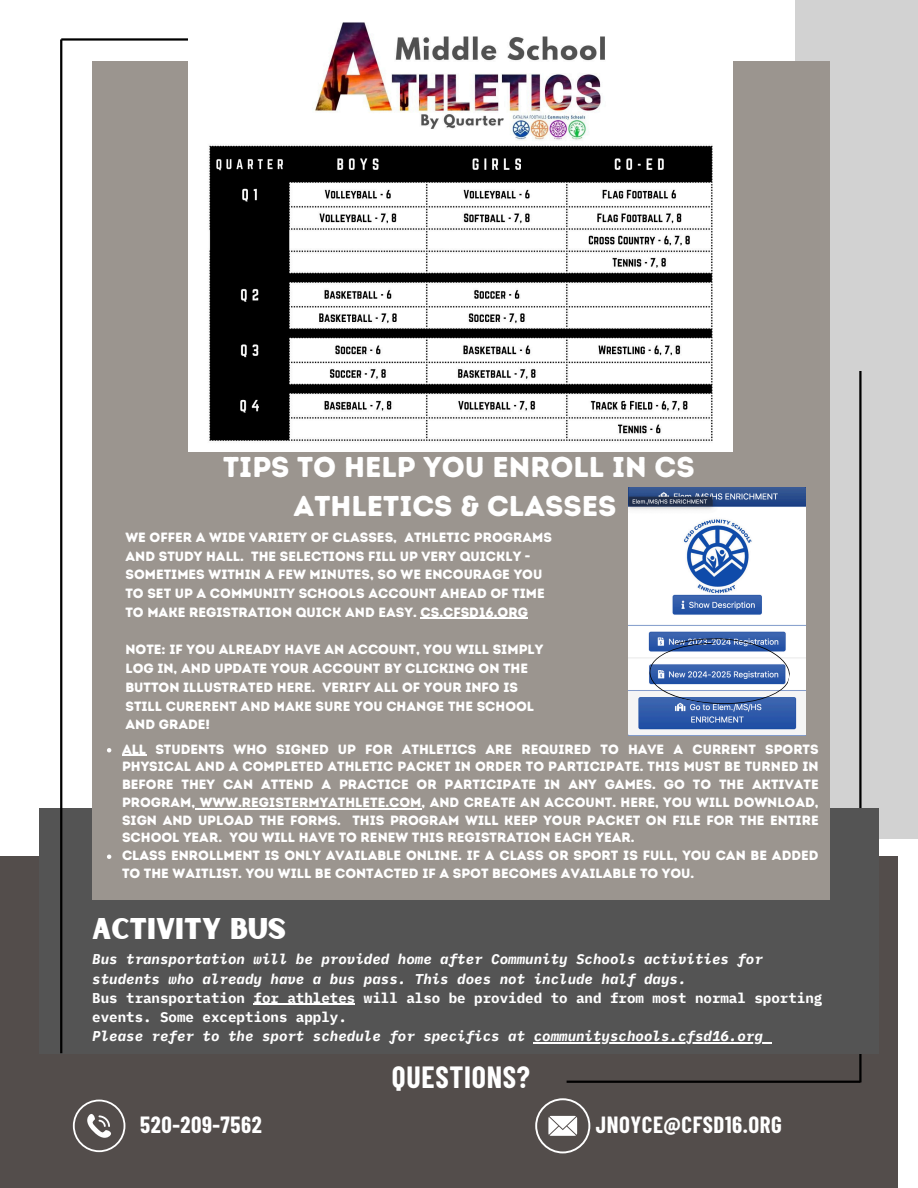
<style>
.page{position:relative;width:918px;height:1188px;background:#fff}
.page>*{position:absolute;margin:0;border:0;box-sizing:border-box;transform-origin:0 0}
.t1{font:700 30px "Barlow Condensed";letter-spacing:.025em;color:#fff}
.t2{font:28.65px/39.3px "Intro Rust Base";color:#fff;text-align:center}
.t3{font:28.65px "Sunborn Sans One";color:#fff}
.t4{font:700 22.95px "Barlow Condensed";letter-spacing:.025em;color:#fff}
.t5{font:italic 700 14.1px/19.2px "IBM Plex Mono";color:#fff}
.t6{font:13.5px/18.8px "Intro Rust Base";color:#fff}
.s1{font-style:normal}
</style>
<div class="page">
<div style="left:0;top:856px;width:898px;height:332px;background:#534d4b"></div>
<div style="left:795px;top:0;width:123px;height:838px;background:#d2d2d2"></div>
<hr style="left:859px;top:371px;width:3px;height:711px;background:#000">
<div style="left:39px;top:808px;width:840px;height:245px;background:#545454"></div>
<hr style="left:60px;top:39px;width:2px;height:1014px;background:#000">
<div style="left:92px;top:61px;width:737px;height:838px;background:#9b958f"></div>
<svg style="left:107px;top:748px;width:4px;height:4px"></svg>
<svg style="left:122px;top:755px;width:24px;height:1px"></svg>
<hr style="left:195px;top:808px;width:227px;height:1px;background:#fff">
<svg style="left:107px;top:855px;width:4px;height:4px"></svg>
<hr style="left:61px;top:38px;width:294px;height:3px;background:#000">
<img style="left:188px;top:22px;width:545px;height:429px">
<svg style="left:73px;top:1100px;width:52px;height:52px"></svg>
<svg style="left:535px;top:1098px;width:55px;height:55px"></svg>
<hr style="left:567px;top:1081px;width:293px;height:2px;background:#000">
<img style="left:629px;top:488px;width:176px;height:247px">
<hr style="left:254px;top:1004px;width:101px;height:1px;background:#fff">
<hr style="left:534px;top:1042px;width:229px;height:1px;background:#fff">
<hr style="left:421px;top:618px;width:107px;height:1px;background:#fff">
<svg style="left:645px;top:624px;width:150px;height:95px"></svg>
<p class="t2" style="left:223px;top:447px;width:473px">TIPS TO HELP YOU ENROLL IN CS<br>ATHLETICS &amp; CLASSES</p>
<h2 class="t6" style="left:125px;top:528px;width:428px">WE OFFER A WIDE VARIETY OF CLASSES, ATHLETIC PROGRAMS AND STUDY HALL. THE SELECTIONS FILL UP VERY QUICKLY - SOMETIMES WITHIN A FEW MINUTES, SO WE ENCOURAGE YOU TO SET UP A COMMUNITY SCHOOLS ACCOUNT AHEAD OF TIME TO MAKE REGISTRATION QUICK AND EASY. CS.CFSD16.ORG</h2>
<h4 class="t6" style="left:125px;top:640px;width:419px">NOTE: IF YOU ALREADY HAVE AN ACCOUNT, YOU WILL SIMPLY LOG IN, AND UPDATE YOUR ACCOUNT BY CLICKING ON THE BUTTON ILLUSTRATED HERE. VERIFY ALL OF YOUR INFO IS STILL CURERENT AND MAKE SURE YOU CHANGE THE SCHOOL AND GRADE!</h4>
<p class="t6" style="left:122px;top:740px;width:698px;line-height:17.7px;text-align:justify">ALL STUDENTS WHO SIGNED UP FOR ATHLETICS ARE REQUIRED TO HAVE A CURRENT SPORTS PHYSICAL AND A COMPLETED ATHLETIC PACKET IN ORDER TO PARTICIPATE. THIS MUST BE TURNED IN BEFORE THEY CAN ATTEND A PRACTICE OR PARTICIPATE IN ANY GAMES. GO TO THE AKTIVATE PROGRAM, WWW.REGISTERMYATHLETE.COM, AND CREATE AN ACCOUNT. HERE, YOU WILL DOWNLOAD, SIGN AND UPLOAD THE FORMS. THIS PROGRAM WILL KEEP YOUR PACKET ON FILE FOR THE ENTIRE SCHOOL YEAR. YOU WILL HAVE TO RENEW THIS REGISTRATION EACH YEAR.</p>
<h2 class="t6" style="left:122px;top:847px;width:698px;line-height:17.7px">CLASS ENROLLMENT IS ONLY AVAILABLE ONLINE. IF A CLASS OR SPORT IS FULL, YOU CAN BE ADDED<br>TO THE WAITLIST. YOU WILL BE CONTACTED IF A SPOT BECOMES AVAILABLE TO YOU.</h2>
<p class="t3" style="left:92px;top:910px;width:195px">ACTIVITY BUS</p>
<p class="t5" style="left:92px;top:950px;width:732px">Bus transportation will be provided home after Community Schools activities for students who already have a bus pass. This does not include half days.<br><span class="s1">Bus transportation for athletes will also be provided to and from most normal sporting events. Some exceptions apply.<br></span>Please refer to the sport schedule for specifics at</p>
<p class="t5" style="left:534px;top:1026px;width:231px">communityschools.cfsd16.org</p>
<h1 class="t1" style="left:392px;top:1058px;width:140px">QUESTIONS?</h1>
<h3 class="t4" style="left:140px;top:1111px;width:123px">520-209-7562</h3>
<h3 class="t4" style="left:596px;top:1111px;width:188px">JNOYCE@CFSD16.ORG</h3>
</div>
